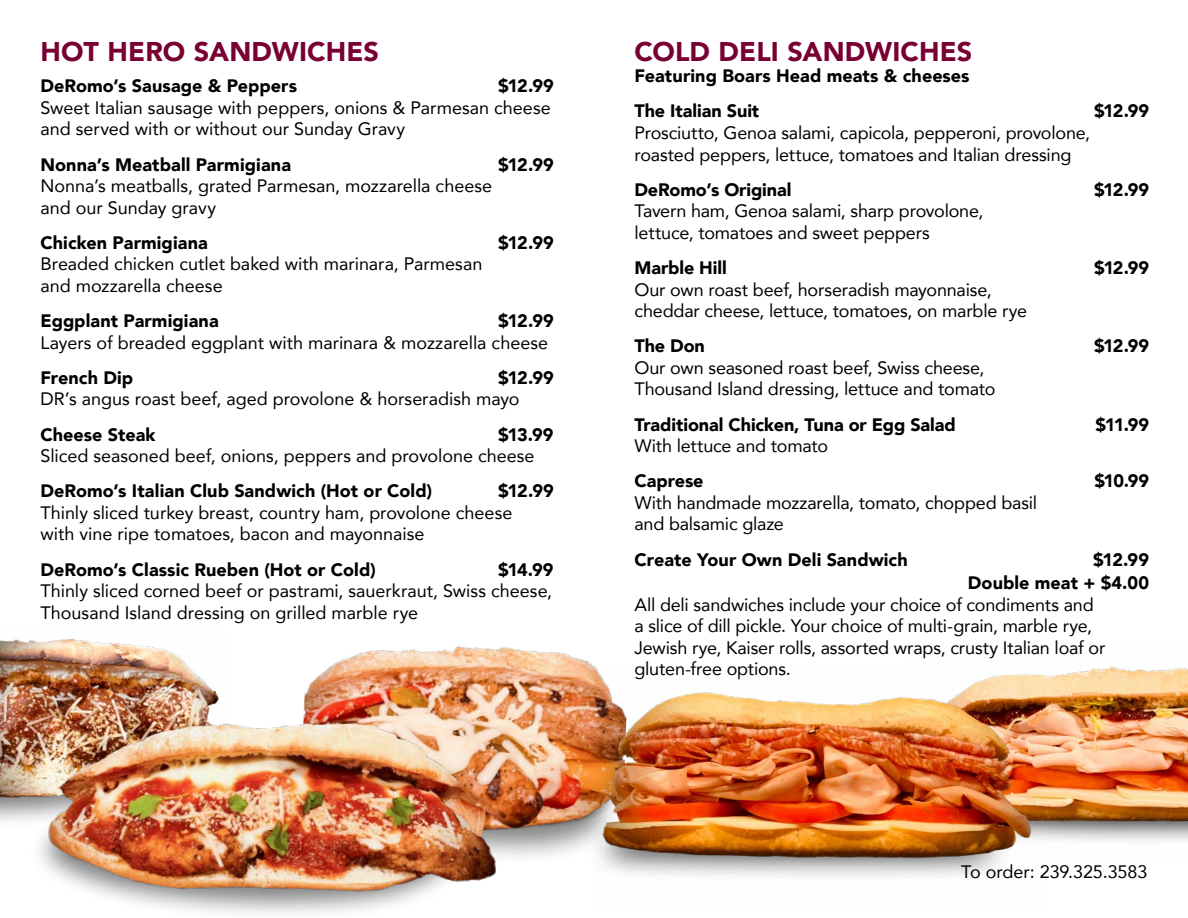
<style>
.page{position:relative;width:1188px;height:918px;background:#fff}
.page>*{position:absolute;margin:0;border:0;box-sizing:border-box;transform-origin:0 0}
.t1{font:900 27px "Avenir";letter-spacing:.005em;color:#780032}
.t2{font:18px/21.6px "Avenir";letter-spacing:-.005em;color:#000}
.t3{font:900 18px "Avenir";color:#000}
.s1{font-weight:900}
</style>
<div class="page">
<img style="left:304px;top:646px;width:290px;height:211px">
<img style="left:0;top:639px;width:219px;height:175px">
<img style="left:21px;top:702px;width:482px;height:212px">
<img style="left:1045px;top:666px;width:143px;height:78px">
<img style="left:285px;top:744px;width:903px;height:102px">
<img style="left:594px;top:666px;width:451px;height:210px">
<p class="t1" style="left:40px;top:28px;width:340px">HOT HERO SANDWICHES</p>
<p class="t1" style="left:634px;top:28px;width:339px">COLD DELI SANDWICHES</p>
<p class="t3" style="left:634px;top:61px;width:337px">Featuring Boars Head meats &amp; cheeses</p>
<p class="t3" style="left:634px;top:96px;width:126px">The Italian Suit</p>
<p class="t3" style="left:1094px;top:96px;width:56px">$12.99</p>
<p class="t2" style="left:634px;top:121px;width:457px">Prosciutto, Genoa salami, capicola, pepperoni, provolone, roasted peppers, lettuce, tomatoes and Italian dressing</p>
<p class="t3" style="left:634px;top:174px;width:159px">DeRomo’s Original</p>
<p class="t3" style="left:1094px;top:174px;width:56px">$12.99</p>
<p class="t2" style="left:634px;top:200px;width:350px">Tavern ham, Genoa salami, sharp provolone, lettuce, tomatoes and sweet peppers</p>
<p class="t3" style="left:634px;top:252px;width:94px">Marble Hill</p>
<p class="t3" style="left:1094px;top:252px;width:56px">$12.99</p>
<p class="t2" style="left:634px;top:278px;width:394px">Our own roast beef, horseradish mayonnaise, cheddar cheese, lettuce, tomatoes, on marble rye</p>
<p class="t3" style="left:634px;top:331px;width:72px">The Don</p>
<p class="t3" style="left:1094px;top:331px;width:56px">$12.99</p>
<p class="t2" style="left:634px;top:356px;width:363px">Our own seasoned roast beef, Swiss cheese,<br>Thousand Island dressing, lettuce and tomato</p>
<p class="t3" style="left:634px;top:409px;width:323px">Traditional Chicken, Tuna or Egg Salad</p>
<p class="t3" style="left:1096px;top:409px;width:55px">$11.99</p>
<p class="t2" style="left:634px;top:435px;width:195px">With lettuce and tomato</p>
<p class="t3" style="left:634px;top:466px;width:71px">Caprese</p>
<p class="t3" style="left:1094px;top:466px;width:56px">$10.99</p>
<p class="t2" style="left:634px;top:491px;width:404px">With handmade mozzarella, tomato, chopped basil and balsamic glaze</p>
<p class="t3" style="left:634px;top:544px;width:275px">Create Your Own Deli Sandwich</p>
<p class="t3" style="left:1093px;top:544px;width:57px">$12.99</p>
<p class="t3" style="left:968px;top:567px;width:183px">Double meat + $4.00</p>
<p class="t2" style="left:634px;top:593px;width:472px">All deli sandwiches include your choice of condiments and a slice of dill pickle. Your choice of multi-grain, marble rye, Jewish rye, Kaiser rolls, assorted wraps, crusty Italian loaf or gluten-free options.</p>
<p class="t2" style="left:40px;top:75px;width:515px;text-indent:458px"><span class="s1">$12.99<br></span>Sweet Italian sausage with peppers, onions &amp; Parmesan cheese and served with or without our Sunday Gravy</p>
<p class="t3" style="left:40px;top:149px;width:252px">Nonna’s Meatball Parmigiana</p>
<p class="t3" style="left:498px;top:149px;width:57px">$12.99</p>
<p class="t2" style="left:40px;top:175px;width:453px">Nonna’s meatballs, grated Parmesan, mozzarella cheese and our Sunday gravy</p>
<p class="t3" style="left:40px;top:227px;width:169px">Chicken Parmigiana</p>
<p class="t3" style="left:498px;top:227px;width:57px">$12.99</p>
<p class="t2" style="left:40px;top:253px;width:443px">Breaded chicken cutlet baked with marinara, Parmesan and mozzarella cheese</p>
<p class="t3" style="left:40px;top:305px;width:180px">Eggplant Parmigiana</p>
<p class="t3" style="left:40px;top:71px;width:258px">DeRomo’s Sausage &amp; Peppers</p>
<p class="t2" style="left:40px;top:310px;width:515px;text-indent:458px"><span class="s1">$12.99<br></span>Layers of breaded eggplant with marinara &amp; mozzarella cheese</p>
<p class="t3" style="left:40px;top:362px;width:94px">French Dip</p>
<p class="t2" style="left:40px;top:366px;width:515px;text-indent:458px"><span class="s1">$12.99<br></span>DR’s angus roast beef, aged provolone &amp; horseradish mayo</p>
<p class="t3" style="left:40px;top:419px;width:117px">Cheese Steak</p>
<p class="t2" style="left:40px;top:423px;width:514px;text-indent:458px"><span class="s1">$13.99<br></span>Sliced seasoned beef, onions, peppers and provolone cheese</p>
<p class="t3" style="left:40px;top:476px;width:393px">DeRomo’s Italian Club Sandwich (Hot or Cold)</p>
<p class="t2" style="left:40px;top:480px;width:515px;text-indent:458px"><span class="s1">$12.99<br></span>Thinly sliced turkey breast, country ham, provolone cheese<br>with vine ripe tomatoes, bacon and mayonnaise</p>
<p class="t3" style="left:40px;top:554px;width:337px">DeRomo’s Classic Rueben (Hot or Cold)</p>
<p class="t2" style="left:40px;top:558px;width:514px;text-align:justify;text-indent:458px"><span class="s1">$14.99<br></span>Thinly sliced corned beef or pastrami, sauerkraut, Swiss cheese, Thousand Island dressing on grilled marble rye</p>
<p class="t2" style="left:961px;top:860px;width:188px">To order: 239.325.3583</p>
</div>
